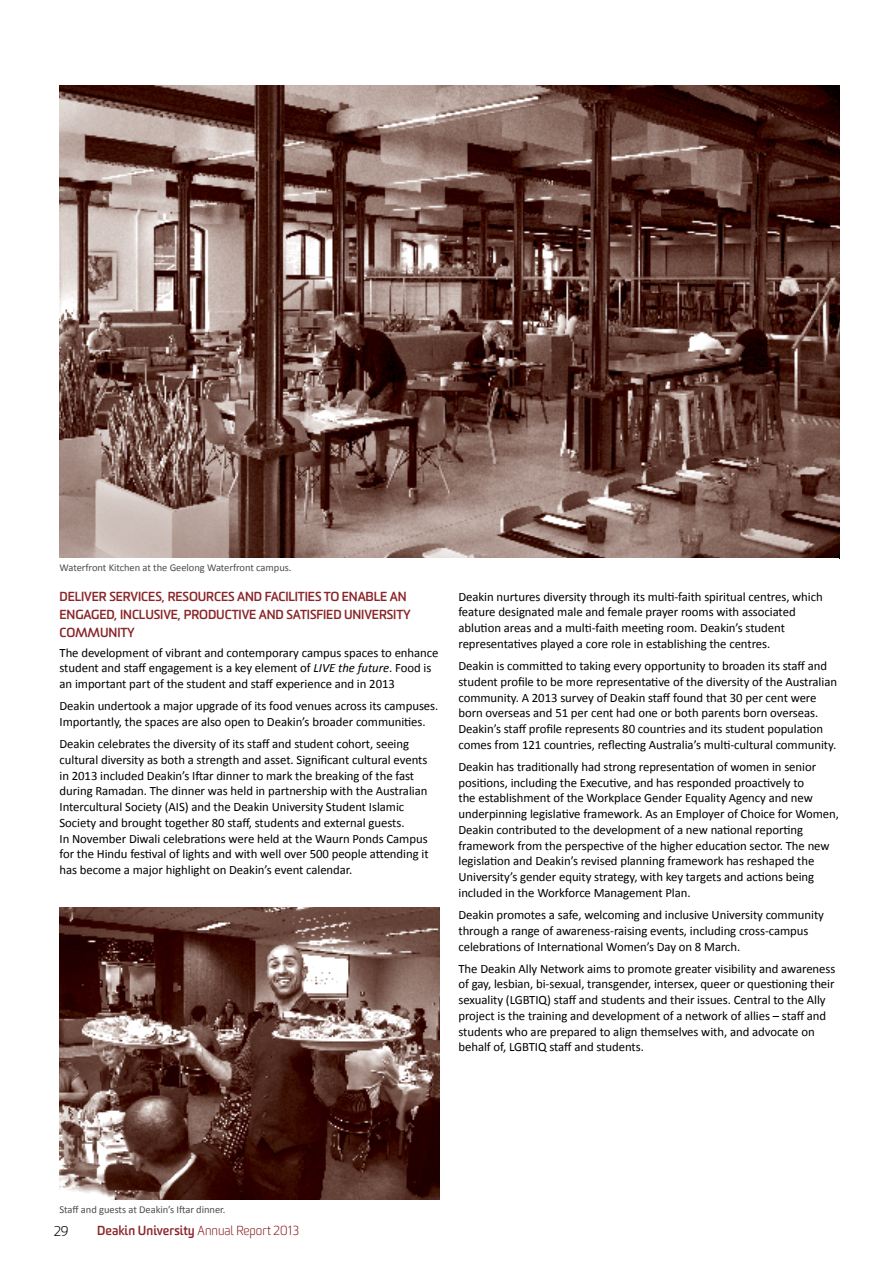
<style>
.page{position:relative;width:893px;height:1263px;background:#fff}
.page>*{position:absolute;margin:0;border:0;box-sizing:border-box;transform-origin:0 0}
.t1{font:300 13.5px "Sommet Rounded";color:#000}
.BODY_Copy{font:12.75px/15.8px "Calibri";letter-spacing:-.005em;color:#000}
._2nd_HEADER_red{font:700 12.75px/18px "Sommet Rounded";letter-spacing:-.01em;color:#8a2529}
.t2{font:10.5px "Calibri";letter-spacing:-.005em;color:#4d4d4f}
.s1{font-style:italic}
.s2{font-weight:300}
</style>
<div class="page">
<img style="left:60px;top:85px;width:779px;height:473px">
<img style="left:60px;top:908px;width:380px;height:292px">
<p class="t2" style="left:60px;top:561px;width:233px">Waterfront Kitchen at the Geelong Waterfront campus.</p>
<h2 class="_2nd_HEADER_red" style="left:60px;top:587px;width:353px">DELIVER SERVICES, RESOURCES AND FACILITIES TO ENABLE AN<br>ENGAGED, INCLUSIVE, PRODUCTIVE AND SATISFIED UNIVERSITY<br>COMMUNITY</h2>
<p class="BODY_Copy" style="left:60px;top:645px;width:381px">The development of vibrant and contemporary campus spaces to enhance student and staff engagement is a key element of <span class="s1">LIVE the future</span>. Food is an important part of the student and staff experience and in 2013</p>
<p class="BODY_Copy" style="left:60px;top:698px;width:380px">Deakin undertook a major upgrade of its food venues across its campuses.<br>Importantly, the spaces are also open to Deakin’s broader communities.</p>
<p class="BODY_Copy" style="left:60px;top:736px;width:371px">Deakin celebrates the diversity of its staff and student cohort, seeing cultural diversity as both a strength and asset. Significant cultural events in 2013 included Deakin’s Iftar dinner to mark the breaking of the fast during Ramadan. The dinner was held in partnership with the Australian Intercultural Society (AIS) and the Deakin University Student Islamic Society and brought together 80 staff, students and external guests.<br>In November Diwali celebrations were held at the Waurn Ponds Campus for the Hindu festival of lights and with well over 500 people attending it has become a major highlight on Deakin’s event calendar.</p>
<p class="BODY_Copy" style="left:458px;top:589px;width:366px">Deakin nurtures diversity through its multi-faith spiritual centres, which feature designated male and female prayer rooms with associated ablution areas and a multi-faith meeting room. Deakin’s student representatives played a core role in establishing the centres.</p>
<p class="BODY_Copy" style="left:458px;top:658px;width:380px">Deakin is committed to taking every opportunity to broaden its staff and student profile to be more representative of the diversity of the Australian community. A 2013 survey of Deakin staff found that 30 per cent were born overseas and 51 per cent had one or both parents born overseas.<br>Deakin’s staff profile represents 80 countries and its student population comes from 121 countries, reflecting Australia’s multi-cultural community.</p>
<p class="BODY_Copy" style="left:458px;top:759px;width:382px">Deakin has traditionally had strong representation of women in senior positions, including the Executive, and has responded proactively to<br>the establishment of the Workplace Gender Equality Agency and new underpinning legislative framework. As an Employer of Choice for Women, Deakin contributed to the development of a new national reporting framework from the perspective of the higher education sector. The new legislation and Deakin’s revised planning framework has reshaped the University’s gender equity strategy, with key targets and actions being included in the Workforce Management Plan.</p>
<p class="BODY_Copy" style="left:458px;top:907px;width:367px">Deakin promotes a safe, welcoming and inclusive University community through a range of awareness-raising events, including cross-campus celebrations of International Women’s Day on 8 March.</p>
<p class="BODY_Copy" style="left:458px;top:961px;width:378px">The Deakin Ally Network aims to promote greater visibility and awareness of gay, lesbian, bi-sexual, transgender, intersex, queer or questioning their sexuality (LGBTIQ) staff and students and their issues. Central to the Ally project is the training and development of a network of allies – staff and students who are prepared to align themselves with, and advocate on behalf of, LGBTIQ staff and students.</p>
<p class="t2" style="left:60px;top:1202px;width:167px">Staff and guests at Deakin’s Iftar dinner.</p>
<p class="t1" style="left:54px;top:1223px;width:16px">29</p>
<p class="_2nd_HEADER_red" style="left:97px;top:1222px;width:203px">Deakin University <span class="s2">Annual Report 2013</span></p>
</div>
